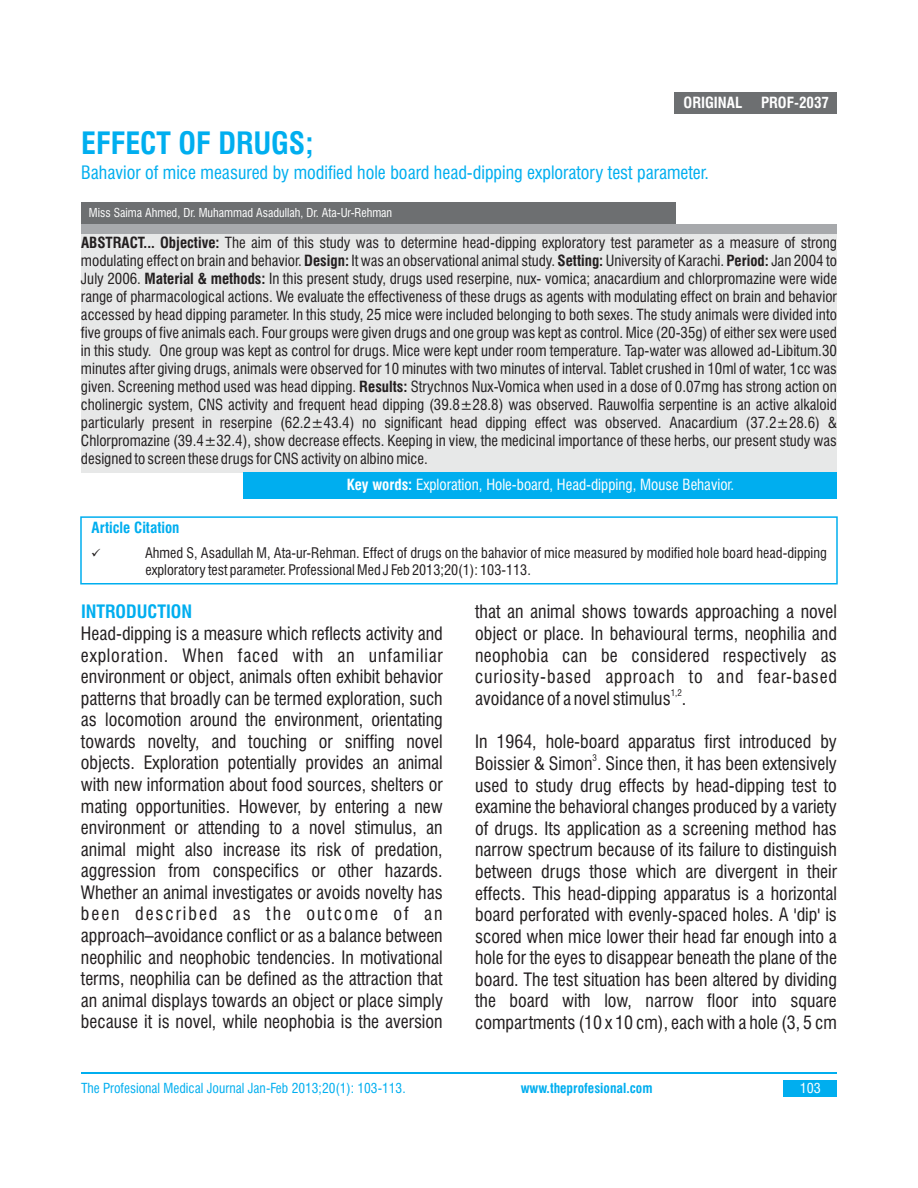
<style>
.page{position:relative;width:918px;height:1188px;background:#fff}
.page>*{position:absolute;margin:0;border:0;box-sizing:border-box;transform-origin:0 0}
.t1{font:700 condensed 30px "Swiss 721 BT";color:#00aeef}
.t2{font:condensed 18px/21.6px "Swiss 721 BT";color:#231f20}
.t3{font:condensed 18px "Swiss 721 BT";color:#00aeef}
.t4{font:condensed 18px "Swiss 721 BT";letter-spacing:.045em;color:#231f20}
.t5{font:condensed 18px "Swiss 721 BT";letter-spacing:.04em;color:#231f20}
.t6{font:condensed 18px "Swiss 721 BT";letter-spacing:.11em;color:#231f20}
.t7{font:700 condensed 18px "Swiss 721 BT";color:#00aeef}
.t8{font:condensed 15px/18px "Swiss 721 BT";color:#231f20;text-align:justify}
.t9{font:condensed 15px "Swiss 721 BT";color:#fff}
.t10{font:700 condensed 15px "Swiss 721 BT";color:#fff}
.t11{font:700 condensed 15px "Swiss 721 BT";color:#00aeef}
.t12{font:condensed 14.25px/17.1px "Swiss 721 BT";color:#231f20}
.t13{font:condensed 13.5px "Swiss 721 BT";color:#00aeef}
.t14{font:700 condensed 13.5px "Swiss 721 BT";color:#00aeef}
.t15{font:condensed 13.5px "Swiss 721 BT";color:#fff;scale:1.04 1}
.t16{font:condensed 12px "Swiss 721 BT";color:#fff}
.t17{font:condensed 9px "Swiss 721 BT";color:#231f20}
.s1{font-weight:700}
</style>
<div class="page">
<div style="left:81px;top:202px;width:594px;height:22px;background:#6d6f71"></div>
<div style="left:81px;top:224px;width:756px;height:10px;background:#a7a9ac"></div>
<div style="left:81px;top:234px;width:756px;height:238px;background:#e7e8e8"></div>
<div style="left:243px;top:472px;width:594px;height:27px;background:#00aeef"></div>
<div style="left:675px;top:92px;width:162px;height:21px;background:#6d6f71"></div>
<div style="left:783px;top:1080px;width:54px;height:16px;background:#00aeef"></div>
<hr style="left:81px;top:1073px;width:756px;height:1px;background:#00aeef">
<div style="left:80px;top:516px;width:758px;height:69px;border:2px solid #00aeef"></div>
<p class="t10" style="left:684px;top:97px;width:60px">ORIGINAL</p>
<p class="t10" style="left:761px;top:97px;width:69px">PROF-2037</p>
<h1 class="t1" style="left:81px;top:132px;width:234px">EFFECT OF DRUGS;</h1>
<p class="t3" style="left:81px;top:165px;width:629px">Bahavior of mice measured by modified hole board head-dipping exploratory test parameter.</p>
<p class="t16" style="left:89px;top:207px;width:305px">Miss Saima Ahmed, Dr. Muhammad Asadullah, Dr. Ata-Ur-Rehman</p>
<p class="t8" style="left:81px;top:235px;width:758px"><span class="s1">ABSTRACT... Objective:</span> The aim of this study was to determine head-dipping exploratory test parameter as a measure of strong modulating effect on brain and behavior. <span class="s1">Design:</span> It was an observational animal study. <span class="s1">Setting:</span> University of Karachi. <span class="s1">Period:</span> Jan 2004 to July 2006. <span class="s1">Material &amp; methods:</span> In this present study, drugs used reserpine, nux- vomica; anacardium and chlorpromazine were wide range of pharmacological actions. We evaluate the effectiveness of these drugs as agents with modulating effect on brain and behavior accessed by head dipping parameter. In this study, 25 mice were included belonging to both sexes. The study animals were divided into five groups of five animals each. Four groups were given drugs and one group was kept as control. Mice (20-35g) of either sex were used in this study. One group was kept as control for drugs. Mice were kept under room temperature. Tap-water was allowed ad-Libitum.30 minutes after giving drugs, animals were observed for 10 minutes with two minutes of interval. Tablet crushed in 10ml of water, 1cc was given. Screening method used was head dipping. <span class="s1">Results:</span> Strychnos Nux-Vomica when used in a dose of 0.07mg has strong action on cholinergic system, CNS activity and frequent head dipping (39.8±28.8) was observed. Rauwolfia serpentine is an active alkaloid particularly present in reserpine (62.2±43.4) no significant head dipping effect was observed. Anacardium (37.2±28.6) &amp; Chlorpromazine (39.4±32.4), show decrease effects. Keeping in view, the medicinal importance of these herbs, our present study was designed to screen these drugs for CNS activity on albino mice.</p>
<p class="t11" style="left:92px;top:522px;width:89px">Article Citation</p>
<p class="t9" style="left:347px;top:479px;width:389px"><span class="s1">Key words:</span> Exploration, Hole-board, Head-dipping, Mouse Behavior.</p>
<p class="t12" style="left:145px;top:546px;width:683px">Ahmed S, Asadullah M, Ata-ur-Rehman. Effect of drugs on the bahavior of mice measured by modified hole board head-dipping exploratory test parameter. Professional Med J Feb 2013;20(1): 103-113.</p>
<p class="t7" style="left:81px;top:605px;width:113px">INTRODUCTION</p>
<p class="t2" style="left:475px;top:603px;width:363px">that an animal shows towards approaching a novel</p>
<p class="t2" style="left:81px;top:625px;width:363px">Head-dipping is a measure which reflects activity and</p>
<p class="t2" style="left:475px;top:624px;width:363px">object or place. In behavioural terms, neophilia and</p>
<p class="t5" style="left:81px;top:648px;width:363px">exploration. When faced with an unfamiliar</p>
<p class="t2" style="left:475px;top:646px;width:363px">neophobia can be considered respectively as</p>
<p class="t2" style="left:81px;top:668px;width:363px">environment or object, animals often exhibit behavior</p>
<p class="t4" style="left:475px;top:669px;width:363px">curiosity-based approach to and fear-based</p>
<p class="t17" style="left:671px;top:689px;width:13px">1,2</p>
<p class="t2" style="left:81px;top:689px;width:363px">patterns that broadly can be termed exploration, such</p>
<p class="t2" style="left:475px;top:690px;width:213px">avoidance of a novel stimulus .</p>
<p class="t2" style="left:81px;top:711px;width:363px">as locomotion around the environment, orientating towards novelty, and touching or sniffing novel</p>
<p class="t2" style="left:475px;top:733px;width:363px">In 1964, hole-board apparatus first introduced by</p>
<p class="t17" style="left:593px;top:754px;width:6px">3</p>
<p class="t2" style="left:81px;top:754px;width:363px">objects. Exploration potentially provides an animal</p>
<p class="t2" style="left:475px;top:755px;width:363px">Boissier &amp; Simon . Since then, it has been extensively</p>
<p class="t2" style="left:81px;top:776px;width:363px">with new information about food sources, shelters or</p>
<p class="t2" style="left:475px;top:776px;width:363px">used to study drug effects by head-dipping test to</p>
<p class="t2" style="left:81px;top:797px;width:363px">mating opportunities. However, by entering a new</p>
<p class="t2" style="left:475px;top:798px;width:363px">examine the behavioral changes produced by a variety</p>
<p class="t2" style="left:81px;top:819px;width:363px">environment or attending to a novel stimulus, an</p>
<p class="t2" style="left:475px;top:819px;width:363px">of drugs. Its application as a screening method has</p>
<p class="t2" style="left:81px;top:840px;width:363px">animal might also increase its risk of predation,</p>
<p class="t2" style="left:475px;top:841px;width:363px">narrow spectrum because of its failure to distinguish</p>
<p class="t2" style="left:81px;top:862px;width:363px">aggression from conspecifics or other hazards.</p>
<p class="t2" style="left:475px;top:863px;width:363px">between drugs those which are divergent in their</p>
<p class="t2" style="left:81px;top:883px;width:363px">Whether an animal investigates or avoids novelty has</p>
<p class="t2" style="left:475px;top:884px;width:363px">effects. This head-dipping apparatus is a horizontal</p>
<p class="t6" style="left:81px;top:907px;width:363px">been described as the outcome of an</p>
<p class="t2" style="left:475px;top:906px;width:363px">board perforated with evenly-spaced holes. A 'dip' is</p>
<p class="t2" style="left:81px;top:927px;width:363px">approach–avoidance conflict or as a balance between</p>
<p class="t2" style="left:475px;top:927px;width:363px">scored when mice lower their head far enough into a</p>
<p class="t2" style="left:81px;top:948px;width:363px">neophilic and neophobic tendencies. In motivational</p>
<p class="t2" style="left:475px;top:949px;width:363px">hole for the eyes to disappear beneath the plane of the</p>
<p class="t2" style="left:81px;top:970px;width:363px">terms, neophilia can be defined as the attraction that</p>
<p class="t2" style="left:475px;top:970px;width:363px">board. The test situation has been altered by dividing</p>
<p class="t2" style="left:81px;top:991px;width:364px">an animal displays towards an object or place simply</p>
<p class="t2" style="left:475px;top:992px;width:363px">the board with low, narrow floor into square</p>
<p class="t2" style="left:81px;top:1013px;width:363px">because it is novel, while neophobia is the aversion</p>
<p class="t2" style="left:475px;top:1014px;width:363px">compartments (10 x 10 cm), each with a hole (3, 5 cm</p>
<p class="t13" style="left:81px;top:1083px;width:326px">The Profesional Medical Journal Jan-Feb 2013;20(1): 103-113.</p>
<p class="t14" style="left:521px;top:1083px;width:133px">www.theprofesional.com</p>
<p class="t15" style="left:800px;top:1083px;width:22px">103</p>
</div>
